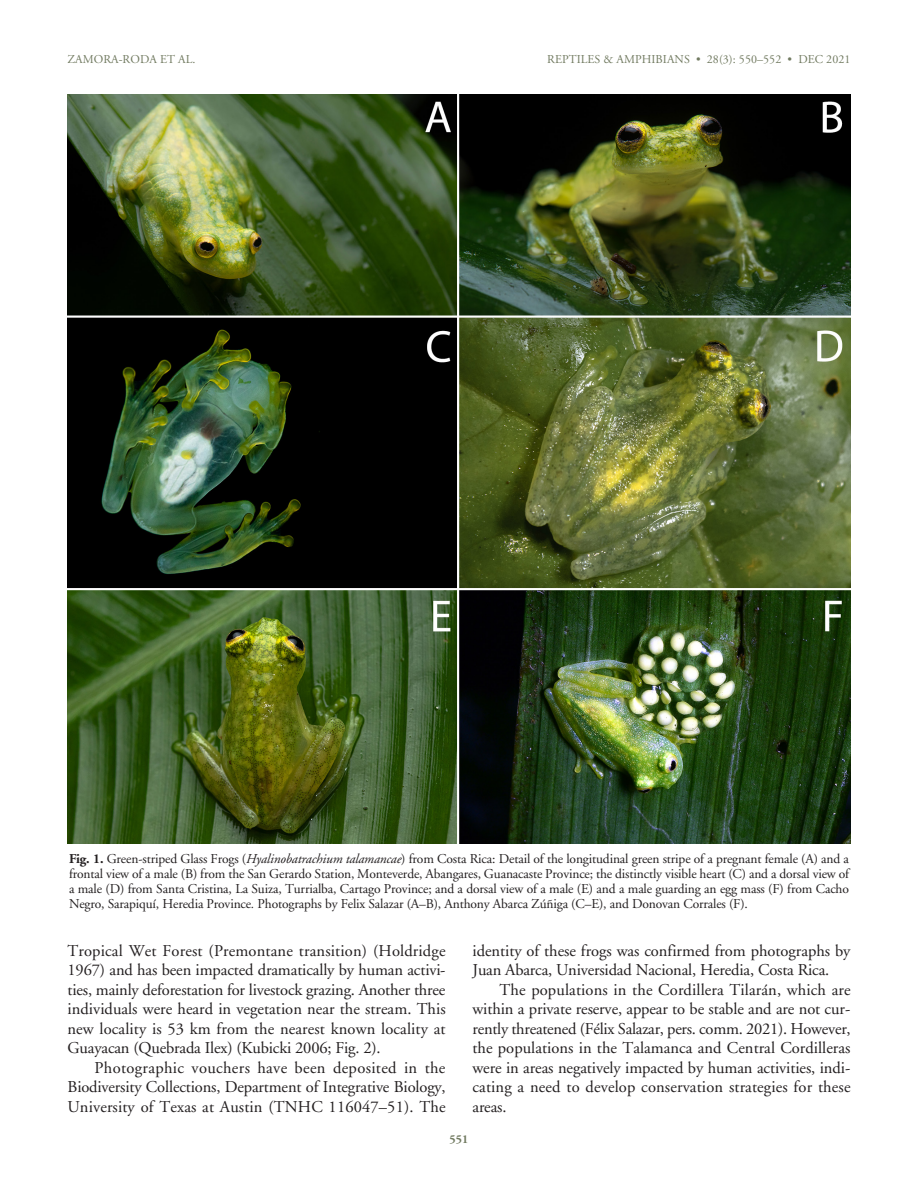
<style>
.page{position:relative;width:918px;height:1188px;background:#fff}
.page>*{position:absolute;margin:0;border:0;box-sizing:border-box;transform-origin:0 0}
.TEXT{font:16.5px/19.5px "Adobe Garamond";color:#231f20;text-align:justify}
.Figure_Caption{font:13.5px/15px "Adobe Garamond";letter-spacing:-.01em;color:#231f20;text-align:justify}
.Running_Head_RIGHT{font:12px "Adobe Garamond";letter-spacing:.005em;color:#717a60}
.Running_Head_LEFT{font:700 12px "Adobe Garamond";color:#717a60}
.s1{font-weight:700}
.s2{font-style:italic}
</style>
<div class="page">
<img style="left:68px;top:94px;width:782px;height:750px">
<p class="Running_Head_RIGHT" style="left:68px;top:53px;width:129px">ZAMORA-RODA ET AL.</p>
<p class="Running_Head_RIGHT" style="left:547px;top:53px;width:305px">REPTILES &amp; AMPHIBIANS • 28(3): 550–552 • DEC 2021</p>
<p class="Figure_Caption" style="left:69px;top:852px;width:782px"><span class="s1">Fig. 1.</span> Green-striped Glass Frogs (<span class="s2">Hyalinobatrachium talamancae</span>) from Costa Rica: Detail of the longitudinal green stripe of a pregnant female (A) and a frontal view of a male (B) from the San Gerardo Station, Monteverde, Abangares, Guanacaste Province; the distinctly visible heart (C) and a dorsal view of a male (D) from Santa Cristina, La Suiza, Turrialba, Cartago Province; and a dorsal view of a male (E) and a male guarding an egg mass (F) from Cacho Negro, Sarapiquí, Heredia Province<span class="s2">.</span> Photographs by Felix Salazar (A–B), Anthony Abarca Zúñiga (C–E), and Donovan Corrales (F).</p>
<p class="TEXT" style="left:68px;top:941px;width:380px">Tropical Wet Forest (Premontane transition) (Holdridge 1967) and has been impacted dramatically by human activi&shy;ties, mainly deforestation for livestock grazing. Another three individuals were heard in vegetation near the stream. This new locality is 53 km from the nearest known locality at Guayacan (Quebrada Ilex) (Kubicki 2006; Fig. 2).</p>
<p class="TEXT" style="left:68px;top:1058px;width:380px;text-indent:27px">Photographic vouchers have been deposited in the Biodiversity Collections, Department of Integrative Biology, University of Texas at Austin (TNHC 116047–51). The</p>
<p class="TEXT" style="left:472px;top:941px;width:380px">identity of these frogs was confirmed from photographs by<br>Juan Abarca, Universidad Nacional, Heredia, Costa Rica.</p>
<p class="TEXT" style="left:472px;top:980px;width:380px;text-indent:27px">The populations in the Cordillera Tilarán, which are within a private reserve, appear to be stable and are not cur&shy;rently threatened (Félix Salazar, pers. comm. 2021). However, the populations in the Talamanca and Central Cordilleras were in areas negatively impacted by human activities, indi&shy;cating a need to develop conservation strategies for these areas.</p>
<p class="Running_Head_LEFT" style="left:450px;top:1132px;width:20px">551</p>
</div>
